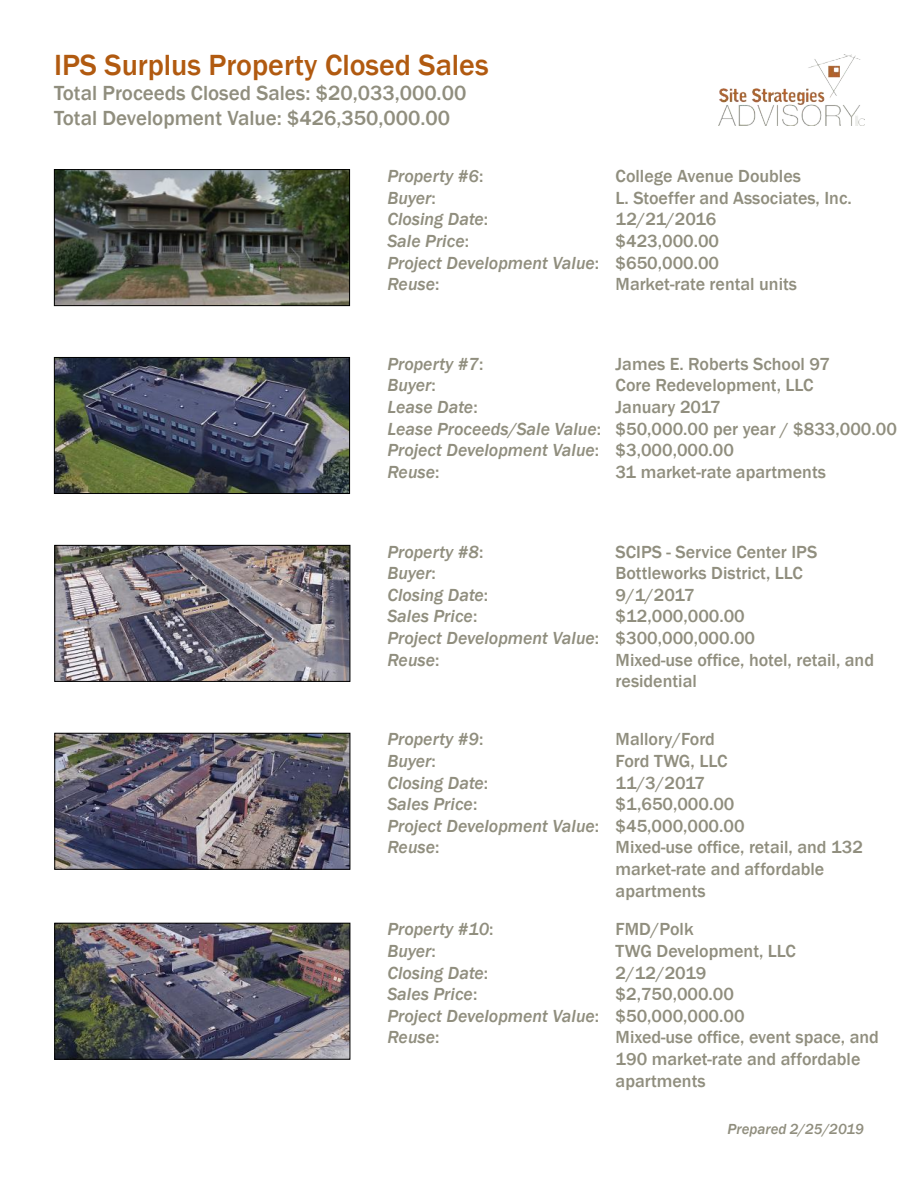
<style>
.page{position:relative;width:918px;height:1188px;background:#fff}
.page>*{position:absolute;margin:0;border:0;box-sizing:border-box;transform-origin:0 0}
.t1{font:500 30px "Franklin Gothic";color:#b15a10}
.t2{font:500 21px/25.2px "Franklin Gothic";color:#908e7e}
.t3{font:500 18px/21.6px "Franklin Gothic";color:#908e7e}
.t4{font:italic 500 18px/21.6px "Franklin Gothic";color:#908e7e}
.t5{font:italic 500 15px "Franklin Gothic";color:#908e7e}
.s1{font-style:normal}
</style>
<div class="page">
<img style="left:718px;top:54px;width:146px;height:71px">
<img style="left:56px;top:171px;width:292px;height:133px">
<div style="left:54px;top:169px;width:296px;height:137px;border:1px solid #000"></div>
<img style="left:56px;top:359px;width:292px;height:133px">
<div style="left:54px;top:357px;width:296px;height:137px;border:1px solid #000"></div>
<img style="left:56px;top:547px;width:292px;height:133px">
<div style="left:54px;top:545px;width:296px;height:137px;border:1px solid #000"></div>
<img style="left:56px;top:735px;width:292px;height:133px">
<div style="left:54px;top:733px;width:296px;height:137px;border:1px solid #000"></div>
<img style="left:56px;top:925px;width:292px;height:133px">
<div style="left:54px;top:923px;width:296px;height:137px;border:1px solid #000"></div>
<h1 class="t1" style="left:54px;top:46px;width:436px">IPS Surplus Property Closed Sales</h1>
<p class="t2" style="left:54px;top:81px;width:414px">Total Proceeds Closed Sales: $20,033,000.00<br>Total Development Value: $426,350,000.00</p>
<p class="t4" style="left:387px;top:166px;width:213px">Property #6<span class="s1">:<br></span>Buyer<span class="s1">:<br></span>Closing Date<span class="s1">:<br></span>Sale Price<span class="s1">:<br></span>Project Development Value<span class="s1">:<br></span>Reuse<span class="s1">:</span></p>
<p class="t3" style="left:616px;top:166px;width:238px">College Avenue Doubles<br>L. Stoeffer and Associates, Inc.<br>12/21/2016<br>$423,000.00<br>$650,000.00<br>Market-rate rental units</p>
<p class="t4" style="left:387px;top:353px;width:215px">Property #7<span class="s1">:<br></span>Buyer<span class="s1">:<br></span>Lease Date<span class="s1">:<br></span>Lease Proceeds/Sale Value<span class="s1">:<br></span>Project Development Value<span class="s1">:<br></span>Reuse<span class="s1">:</span></p>
<p class="t3" style="left:616px;top:353px;width:283px">James E. Roberts School 97<br>Core Redevelopment, LLC<br>January 2017<br>$50,000.00 per year / $833,000.00 $3,000,000.00<br>31 market-rate apartments</p>
<p class="t4" style="left:387px;top:541px;width:213px">Property #8<span class="s1">:<br></span>Buyer<span class="s1">:<br></span>Closing Date<span class="s1">:<br></span>Sales Price<span class="s1">:<br></span>Project Development Value<span class="s1">:<br></span>Reuse<span class="s1">:</span></p>
<p class="t3" style="left:616px;top:541px;width:260px">SCIPS - Service Center IPS<br>Bottleworks District, LLC<br>9/1/2017<br>$12,000,000.00 $300,000,000.00<br>Mixed-use office, hotel, retail, and residential</p>
<p class="t4" style="left:387px;top:729px;width:213px">Property #9<span class="s1">:<br></span>Buyer<span class="s1">:<br></span>Closing Date<span class="s1">:<br></span>Sales Price<span class="s1">:<br></span>Project Development Value<span class="s1">:<br></span>Reuse<span class="s1">:</span></p>
<p class="t3" style="left:616px;top:729px;width:249px">Mallory/Ford<br>Ford TWG, LLC<br>11/3/2017<br>$1,650,000.00 $45,000,000.00<br>Mixed-use office, retail, and 132 market-rate and affordable apartments</p>
<p class="t4" style="left:387px;top:919px;width:213px">Property #10<span class="s1">:<br></span>Buyer<span class="s1">:<br></span>Closing Date<span class="s1">:<br></span>Sales Price<span class="s1">:<br></span>Project Development Value<span class="s1">:<br></span>Reuse<span class="s1">:</span></p>
<p class="t3" style="left:616px;top:919px;width:265px">FMD/Polk<br>TWG Development, LLC<br>2/12/2019<br>$2,750,000.00<br>$50,000,000.00<br>Mixed-use office, event space, and<br>190 market-rate and affordable apartments</p>
<p class="t5" style="left:728px;top:1120px;width:138px">Prepared 2/25/2019</p>
</div>
